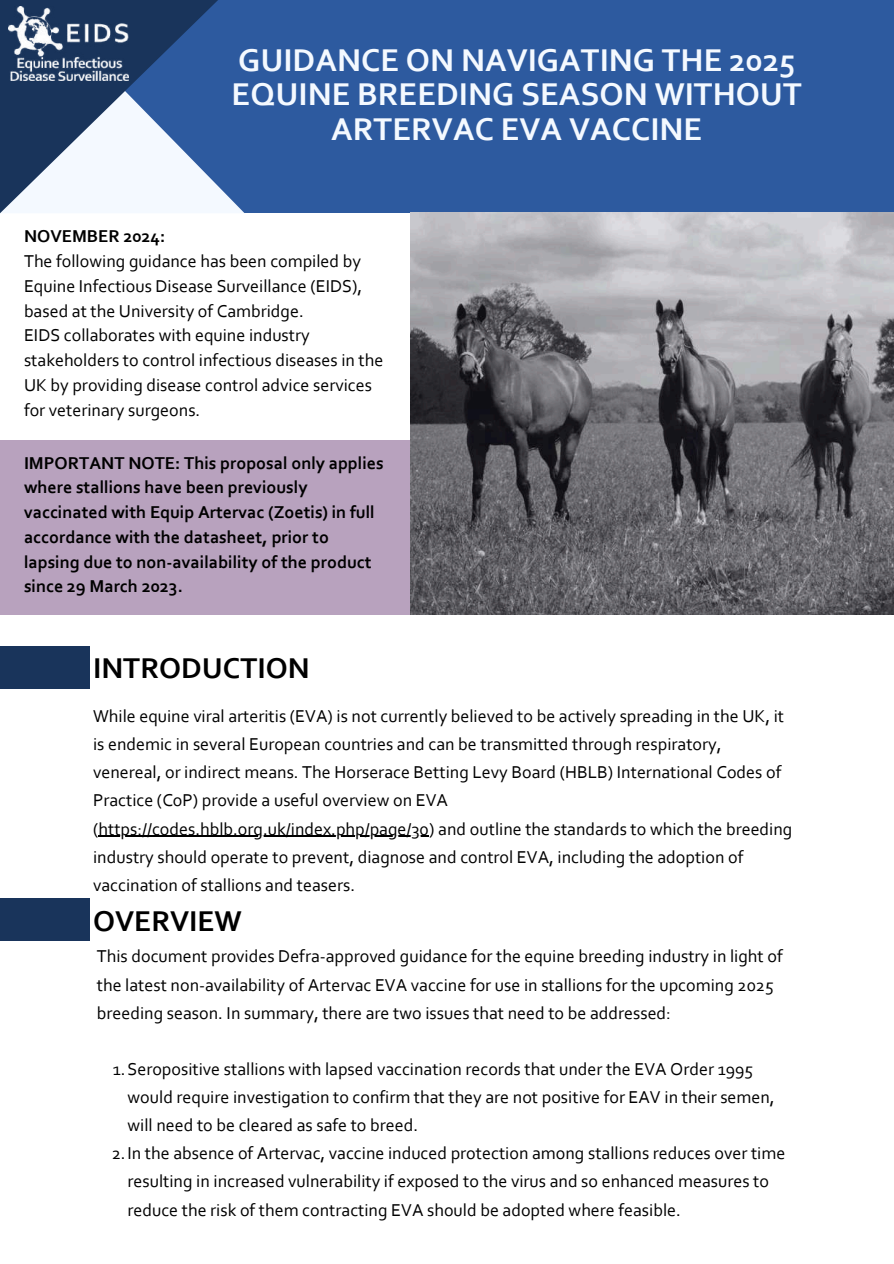
<style>
.page{position:relative;width:894px;height:1264px;background:#fff}
.page>*{position:absolute;margin:0;border:0;box-sizing:border-box;transform-origin:0 0}
.t1{font:700 33px/34.8px "Corbel";color:#f4f9ff;text-align:center}
.t2{font:700 30px "Corbel";color:#000}
.t3{font:18px/28.2px "Corbel";color:#000}
.t4{font:700 18px/24.8px "Corbel";color:#000}
</style>
<div class="page">
<div style="left:0;top:646px;width:89px;height:42px;background:#19345b"></div>
<div style="left:0;top:898px;width:89px;height:43px;background:#19345b"></div>
<div style="left:0;top:0;width:893px;height:213px;background:#2d5a9f"></div>
<svg style="left:0;top:0;width:245px;height:213px"></svg>
<img style="left:9px;top:7px;width:119px;height:74px">
<div style="left:0;top:440px;width:446px;height:174px;background:#b8a2be"></div>
<img style="left:410px;top:213px;width:483px;height:401px">
<hr style="left:98px;top:835px;width:331px;height:1px;background:#000">
<h1 class="t1" style="left:231px;top:45px;width:571px">GUIDANCE ON NAVIGATING THE 2025<br>EQUINE BREEDING SEASON WITHOUT<br>ARTERVAC EVA VACCINE</h1>
<p class="t4" style="left:24px;top:226px;width:143px">NOVEMBER 2024:</p>
<p class="t3" style="left:24px;top:250px;width:361px;line-height:24.8px">The following guidance has been compiled by Equine Infectious Disease Surveillance (EIDS), based at the University of Cambridge.<br>EIDS collaborates with equine industry stakeholders to control infectious diseases in the UK by providing disease control advice services for veterinary surgeons.</p>
<p class="t4" style="left:24px;top:452px;width:361px">IMPORTANT NOTE: This proposal only applies where stallions have been previously vaccinated with Equip Artervac (Zoetis) in full accordance with the datasheet, prior to lapsing due to non-availability of the product since 29 March 2023.</p>
<h2 class="t2" style="left:93px;top:655px;width:218px">INTRODUCTION</h2>
<p class="t3" style="left:93px;top:703px;width:700px">While equine viral arteritis (EVA) is not currently believed to be actively spreading in the UK, it is endemic in several European countries and can be transmitted through respiratory, venereal, or indirect means. The Horserace Betting Levy Board (HBLB) International Codes of Practice (CoP) provide a useful overview on EVA (https://codes.hblb.org.uk/index.php/page/30) and outline the standards to which the breeding industry should operate to prevent, diagnose and control EVA, including the adoption of vaccination of stallions and teasers.</p>
<h2 class="t2" style="left:93px;top:908px;width:150px">OVERVIEW</h2>
<p class="t3" style="left:97px;top:943px;width:687px">This document provides Defra-approved guidance for the equine breeding industry in light of the latest non-availability of Artervac EVA vaccine for use in stallions for the upcoming 2025 breeding season. In summary, there are two issues that need to be addressed:</p>
<p class="t3" style="left:113px;top:1056px;width:641px">1.Seropositive stallions with lapsed vaccination records that under the EVA Order 1995</p>
<p class="t3" style="left:127px;top:1084px;width:648px">would require investigation to confirm that they are not positive for EAV in their semen,</p>
<p class="t3" style="left:127px;top:1112px;width:292px">will need to be cleared as safe to breed.</p>
<p class="t3" style="left:112px;top:1140px;width:675px">2.In the absence of Artervac, vaccine induced protection among stallions reduces over time</p>
<p class="t3" style="left:127px;top:1168px;width:643px">resulting in increased vulnerability if exposed to the virus and so enhanced measures to</p>
<p class="t3" style="left:127px;top:1197px;width:554px">reduce the risk of them contracting EVA should be adopted where feasible.</p>
</div>
